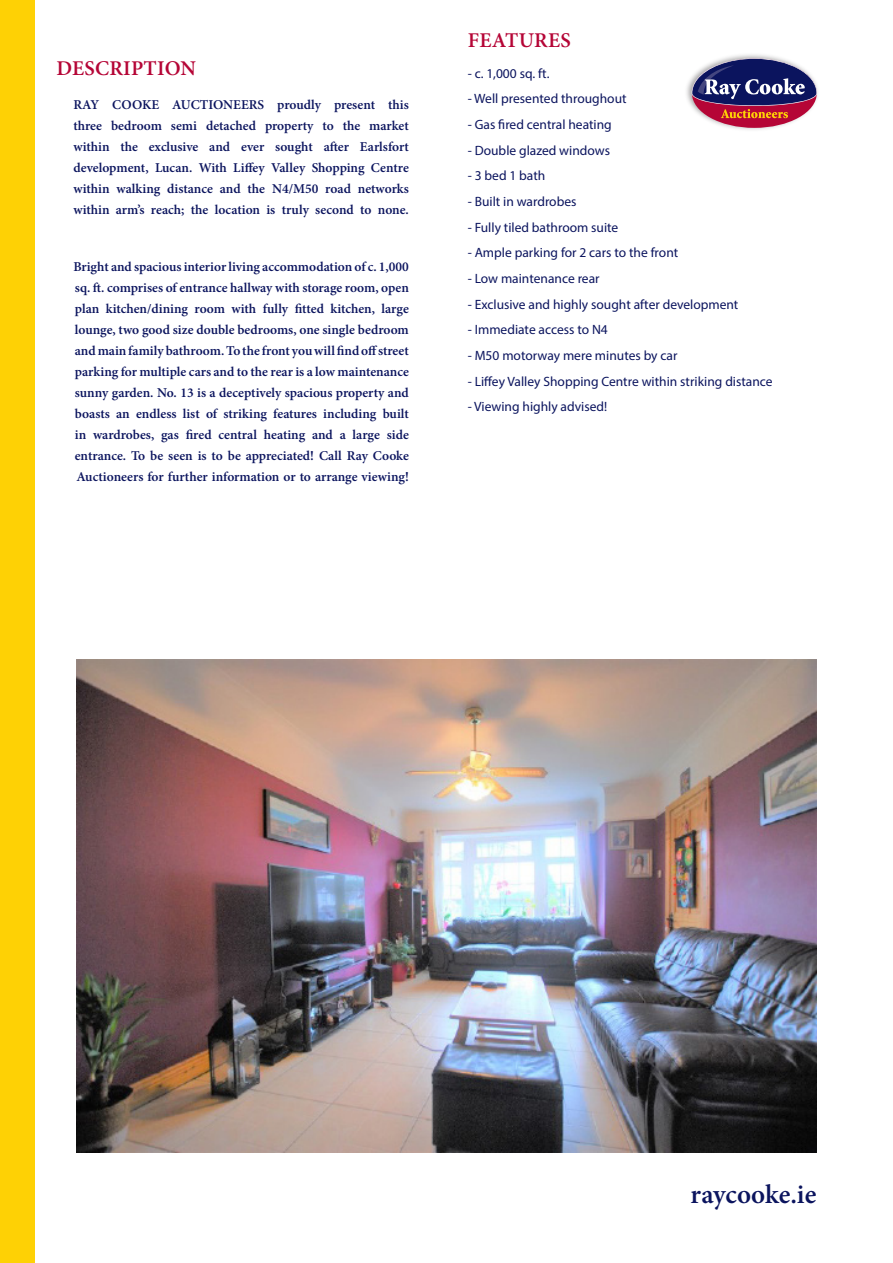
<style>
.page{position:relative;width:893px;height:1263px;background:#fff}
.page>*{position:absolute;margin:0;border:0;box-sizing:border-box;transform-origin:0 0}
.t1{font:600 27px "Minion Pro";color:#0b145e}
.RC_Body_Head{font:600 21px "Minion Pro";letter-spacing:.01em;color:#b50536}
.RC_Bullets{font:600 13.5px/21px "Minion Pro";color:#0b145e;text-align:justify}
.RC_Bullets-2{font:13.5px "Myriad Pro";color:#0b145e}
</style>
<div class="page">
<div style="left:0;top:0;width:34px;height:1263px;background:#fed105"></div>
<img style="left:686px;top:54px;width:132px;height:76px">
<div style="left:692px;top:59px;width:125px;height:69px;background:#b50536;border-radius:50%"></div>
<svg style="left:692px;top:58px;width:125px;height:60px"></svg>
<img style="left:77px;top:659px;width:739px;height:493px">
<p class="RC_Body_Head" style="left:56px;top:54px;width:141px">DESCRIPTION</p>
<p class="RC_Bullets" style="left:73px;top:94px;width:337px">RAY COOKE AUCTIONEERS proudly present this three bedroom semi detached property to the market within the exclusive and ever sought after Earlsfort development, Lucan. With Liffey Valley Shopping Centre within walking distance and the N4/M50 road networks within arm’s reach; the location is truly second to none.</p>
<p class="RC_Bullets" style="left:73px;top:256px;width:337px">Bright and spacious interior living accommodation of c. 1,000 sq. ft. comprises of entrance hallway with storage room, open plan kitchen/dining room with fully fitted kitchen, large lounge, two good size double bedrooms, one single bedroom and main family bathroom. To the front you will find off street parking for multiple cars and to the rear is a low maintenance sunny garden. No. 13 is a deceptively spacious property and boasts an endless list of striking features including built in wardrobes, gas fired central heating and a large side entrance. To be seen is to be appreciated! Call Ray Cooke Auctioneers for further information or to arrange viewing!</p>
<p class="RC_Body_Head" style="left:468px;top:26px;width:104px">FEATURES</p>
<p class="RC_Bullets-2" style="left:468px;top:65px;width:83px">- c. 1,000 sq. ft.</p>
<p class="RC_Bullets-2" style="left:468px;top:90px;width:160px">- Well presented throughout</p>
<p class="RC_Bullets-2" style="left:468px;top:116px;width:146px">- Gas fired central heating</p>
<p class="RC_Bullets-2" style="left:468px;top:142px;width:144px">- Double glazed windows</p>
<p class="RC_Bullets-2" style="left:468px;top:167px;width:79px">- 3 bed 1 bath</p>
<p class="RC_Bullets-2" style="left:468px;top:193px;width:110px">- Built in wardrobes</p>
<p class="RC_Bullets-2" style="left:468px;top:219px;width:152px">- Fully tiled bathroom suite</p>
<p class="RC_Bullets-2" style="left:468px;top:244px;width:212px">- Ample parking for 2 cars to the front</p>
<p class="RC_Bullets-2" style="left:468px;top:270px;width:133px">- Low maintenance rear</p>
<p class="RC_Bullets-2" style="left:468px;top:296px;width:272px">- Exclusive and highly sought after development</p>
<p class="RC_Bullets-2" style="left:468px;top:321px;width:142px">- Immediate access to N4</p>
<p class="RC_Bullets-2" style="left:468px;top:347px;width:211px">- M50 motorway mere minutes by car</p>
<p class="RC_Bullets-2" style="left:468px;top:373px;width:306px">- Liffey Valley Shopping Centre within striking distance</p>
<p class="RC_Bullets-2" style="left:468px;top:398px;width:141px">- Viewing highly advised!</p>
<h1 class="t1" style="left:691px;top:1176px;width:127px">raycooke.ie</h1>
</div>
